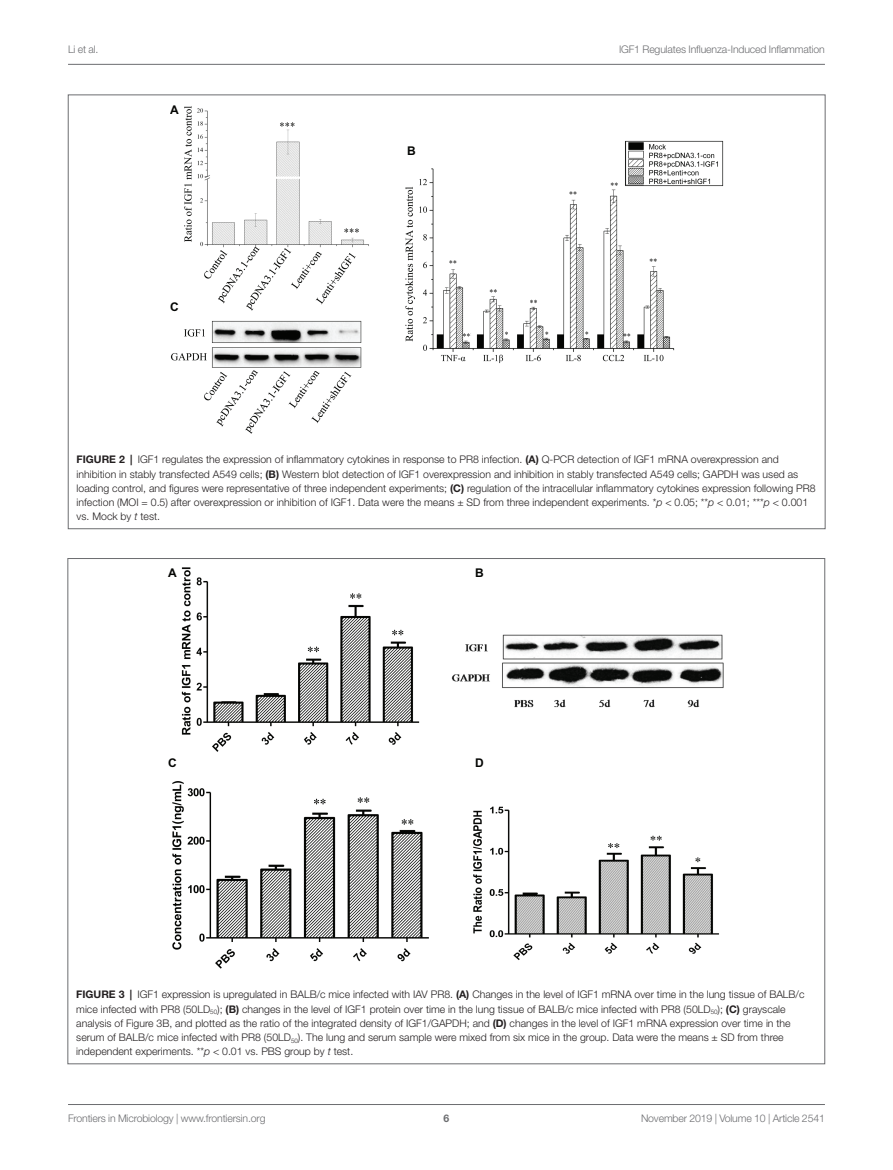
<style>
.page{position:relative;width:893px;height:1170px;background:#fff}
.page>*{position:absolute;margin:0;border:0;box-sizing:border-box;transform-origin:0 0}
.t1{font:700 12px "Arial";color:#040503}
.FIG_LEG{font:300 10.5px/14.2px "Helvetica Neue LT Std";color:#231f20}
.t2{font:300 10.5px "Helvetica Neue LT Std";letter-spacing:-.015em;color:#6c6d70}
.t3{font:700 10.5px "Helvetica Neue LT Std";color:#6c6d70}
.s1{font-weight:700}
.s2{font-style:italic}
</style>
<div class="page">
<hr style="left:68px;top:64px;width:757px;height:1px;background:#6c6d70">
<hr style="left:68px;top:1104px;width:757px;height:1px;background:#6c6d70">
<img style="left:172px;top:567px;width:552px;height:402px">
<img style="left:170px;top:106px;width:553px;height:328px">
<p class="t2" style="left:68px;top:42px;width:32px">Li et al.</p>
<p class="t2" style="left:619px;top:42px;width:207px">IGF1 Regulates Influenza-Induced Inflammation</p>
<p class="t1" style="left:170px;top:101px;width:10px">A</p>
<p class="t1" style="left:170px;top:299px;width:10px">C</p>
<p class="t1" style="left:407px;top:143px;width:10px">B</p>
<p class="FIG_LEG" style="left:77px;top:452px;width:740px"><span class="s1">FIGURE 2 |</span> IGF1 regulates the expression of inflammatory cytokines in response to PR8 infection. <span class="s1">(A)</span> Q-PCR detection of IGF1 mRNA overexpression and inhibition in stably transfected A549 cells; <span class="s1">(B)</span> Western blot detection of IGF1 overexpression and inhibition in stably transfected A549 cells; GAPDH was used as loading control, and figures were representative of three independent experiments; <span class="s1">(C)</span> regulation of the intracellular inflammatory cytokines expression following PR8 infection (MOI = 0.5) after overexpression or inhibition of IGF1. Data were the means ± SD from three independent experiments. *<span class="s2">p</span> &lt; 0.05; **<span class="s2">p</span> &lt; 0.01; ***<span class="s2">p</span> &lt; 0.001 vs. Mock by <span class="s2">t</span> test.</p>
<p class="t1" style="left:168px;top:565px;width:10px">A</p>
<p class="t1" style="left:475px;top:565px;width:10px">B</p>
<p class="t1" style="left:168px;top:755px;width:10px">C</p>
<p class="t1" style="left:475px;top:755px;width:10px">D</p>
<p class="FIG_LEG" style="left:76px;top:987px;width:730px"><span class="s1">FIGURE 3 |</span> IGF1 expression is upregulated in BALB/c mice infected with IAV PR8. <span class="s1">(A)</span> Changes in the level of IGF1 mRNA over time in the lung tissue of BALB/c mice infected with PR8 (50LD<sub>50</sub>); <span class="s1">(B)</span> changes in the level of IGF1 protein over time in the lung tissue of BALB/c mice infected with PR8 (50LD<sub>50</sub>); <span class="s1">(C)</span> grayscale analysis of Figure 3B, and plotted as the ratio of the integrated density of IGF1/GAPDH; and <span class="s1">(D)</span> changes in the level of IGF1 mRNA expression over time in the serum of BALB/c mice infected with PR8 (50LD<sub>50</sub>). The lung and serum sample were mixed from six mice in the group. Data were the means ± SD from three independent experiments. **<span class="s2">p</span> &lt; 0.01 vs. PBS group by <span class="s2">t</span> test.</p>
<p class="t2" style="left:68px;top:1111px;width:199px">Frontiers in Microbiology | www.frontiersin.org</p>
<p class="t3" style="left:444px;top:1111px;width:7px">6</p>
<p class="t2" style="left:641px;top:1111px;width:185px">November 2019 | Volume 10 | Article 2541</p>
</div>
